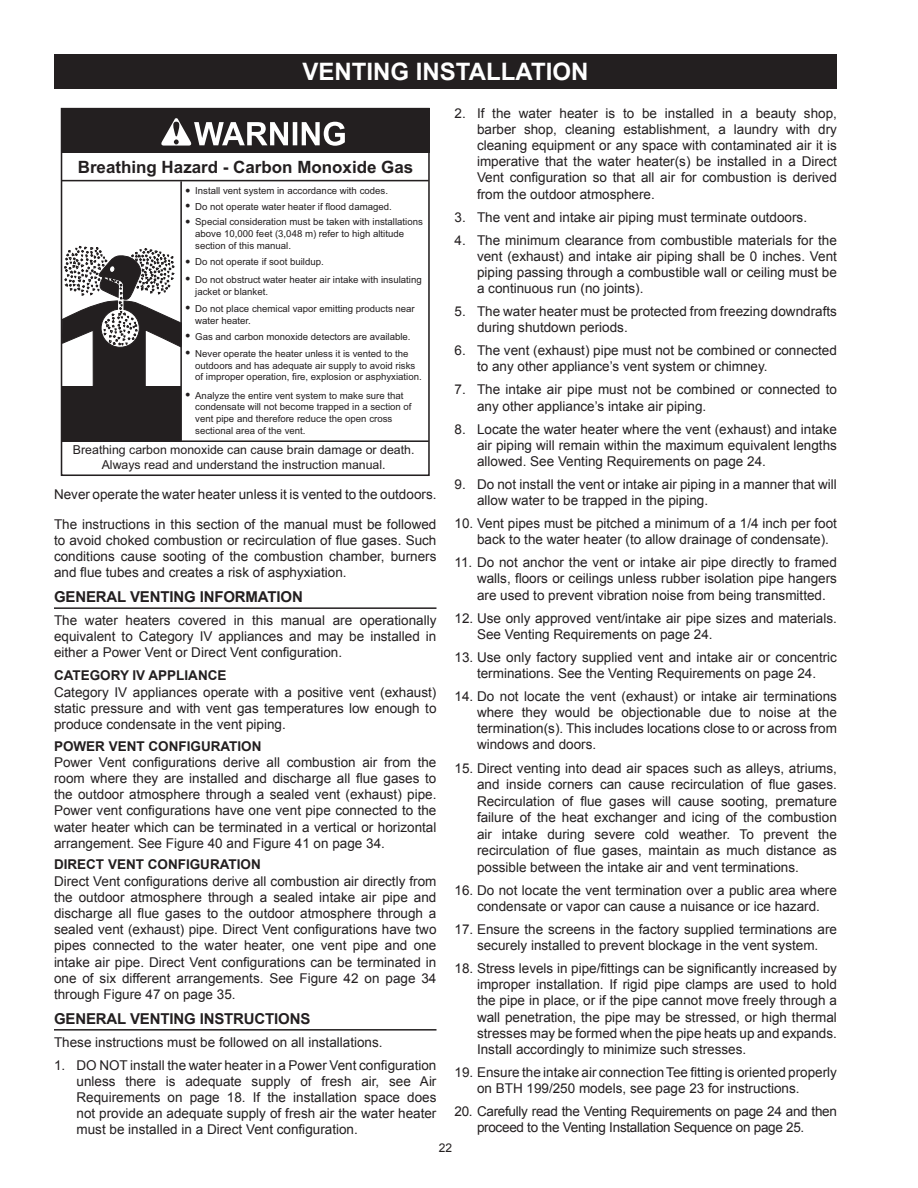
<style>
.page{position:relative;width:918px;height:1188px;background:#fff}
.page>*{position:absolute;margin:0;border:0;box-sizing:border-box;transform-origin:0 0}
.t1{font:700 24px "Arial";color:#fff}
.t2{font:700 16.95px "Arial";color:#231f20}
.t3{font:15.45px/15.5px "Arial";color:#231f20}
.t4{font:700 15px "Arial";letter-spacing:-.01em;color:#231f20}
.t5{font:13.5px/16.2px "Arial";color:#231f20;text-align:justify}
.t6{font:13.5px/16.2px "Arial";letter-spacing:-.02em;color:#231f20}
.t7{font:700 13.5px "Arial";color:#231f20}
.t8{font:12.3px/14.9px "Arial";color:#231f20;text-align:center}
.t9{font:12px "Arial";color:#231f20}
.t10{font:9.6px/11.6px "Arial";color:#231f20}
.s1{font-size:15.45px}
</style>
<div class="page">
<div style="left:54px;top:54px;width:783px;height:34px;background:#231f20"></div>
<hr style="left:54px;top:607px;width:382px;height:2px;background:#231f20">
<hr style="left:54px;top:1029px;width:382px;height:2px;background:#231f20">
<div style="left:61px;top:108px;width:369px;height:368px;border:2px solid #231f20"></div>
<div style="left:61px;top:109px;width:368px;height:44px;background:#231f20"></div>
<svg style="left:161px;top:118px;width:184px;height:28px"></svg>
<hr style="left:62px;top:180px;width:367px;height:1px;background:#231f20">
<hr style="left:180px;top:181px;width:2px;height:260px;background:#231f20">
<hr style="left:62px;top:440px;width:367px;height:2px;background:#231f20">
<svg style="left:61px;top:246px;width:121px;height:141px"></svg>
<div style="left:62px;top:386px;width:119px;height:55px;background:#231f20"></div>
<h1 class="t1" style="left:303px;top:55px;width:287px">VENTING INSTALLATION</h1>
<p class="t2" style="left:78px;top:156px;width:337px">BREATHING HAZARD - CARBON MONOXIDE GAS</p>
<p class="t3" style="left:185px;top:183px;width:7px">• •</p>
<p class="t10" style="left:195px;top:183px;width:229px;line-height:15.8px">Install vent system in accordance with codes.<br>Do not operate water heater if flood damaged.<br>Special consideration must be taken with installations</p>
<p class="t10" style="left:195px;top:228px;width:210px">above 10,000 feet (3,048 m) refer to high altitude section of this manual.</p>
<p class="t3" style="left:185px;top:214px;width:7px">•</p>
<p class="t10" style="left:195px;top:253px;width:228px;line-height:17.7px;text-indent:-10px"><span class="s1">•</span> Do not operate if soot buildup.<br>Do not obstruct water heater air intake with insulating</p>
<p class="t10" style="left:195px;top:286px;width:74px">jacket or blanket.</p>
<p class="t3" style="left:185px;top:271px;width:7px">•</p>
<p class="t10" style="left:195px;top:303px;width:221px">Do not place chemical vapor emitting products near water heater.</p>
<p class="t3" style="left:185px;top:300px;width:7px">•</p>
<p class="t10" style="left:185px;top:328px;width:227px;line-height:17.4px;text-align:right"><span class="s1">•</span> Gas and carbon monoxide detectors are available.<br>Never operate the heater unless it is vented to the</p>
<p class="t10" style="left:195px;top:360px;width:228px">outdoors and has adequate air supply to avoid risks of improper operation, fire, explosion or asphyxiation.</p>
<p class="t3" style="left:185px;top:345px;width:7px">•</p>
<p class="t10" style="left:195px;top:390px;width:218px">Analyze the entire vent system to make sure that condensate will not become trapped in a section of vent pipe and therefore reduce the open cross sectional area of the vent.</p>
<p class="t3" style="left:185px;top:387px;width:7px">•</p>
<p class="t8" style="left:73px;top:443px;width:343px">Breathing carbon monoxide can cause brain damage or death.<br>Always read and understand the instruction manual.</p>
<p class="t5" style="left:54px;top:480px;width:384px;line-height:29.7px">Never operate the water heater unless it is vented to the outdoors.<br>The instructions in this section of the manual must be followed</p>
<p class="t5" style="left:54px;top:532px;width:384px">to avoid choked combustion or recirculation of flue gases. Such conditions cause sooting of the combustion chamber, burners and flue tubes and creates a risk of asphyxiation.</p>
<p class="t4" style="left:54px;top:587px;width:250px">GENERAL VENTING INFORMATION</p>
<p class="t5" style="left:54px;top:612px;width:384px">The water heaters covered in this manual are operationally equivalent to Category IV appliances and may be installed in either a Power Vent or Direct Vent configuration.</p>
<p class="t7" style="left:54px;top:667px;width:174px">CATEGORY IV APPLIANCE</p>
<p class="t5" style="left:54px;top:684px;width:384px">Category IV appliances operate with a positive vent (exhaust) static pressure and with vent gas temperatures low enough to produce condensate in the vent piping.</p>
<p class="t7" style="left:54px;top:737px;width:209px">POWER VENT CONFIGURATION</p>
<p class="t5" style="left:54px;top:754px;width:384px">Power Vent configurations derive all combustion air from the room where they are installed and discharge all flue gases to the outdoor atmosphere through a sealed vent (exhaust) pipe.<br>Power vent configurations have one vent pipe connected to the water heater which can be terminated in a vertical or horizontal arrangement. See Figure 40 and Figure 41 on page 34.</p>
<p class="t7" style="left:54px;top:856px;width:208px">DIRECT VENT CONFIGURATION</p>
<p class="t5" style="left:54px;top:873px;width:384px">Direct Vent configurations derive all combustion air directly from the outdoor atmosphere through a sealed intake air pipe and discharge all flue gases to the outdoor atmosphere through a sealed vent (exhaust) pipe. Direct Vent configurations have two pipes connected to the water heater, one vent pipe and one intake air pipe. Direct Vent configurations can be terminated in one of six different arrangements. See Figure 42 on page 34 through Figure 47 on page 35.</p>
<p class="t4" style="left:54px;top:1009px;width:258px">GENERAL VENTING INSTRUCTIONS</p>
<p class="t5" style="left:54px;top:1034px;width:330px">These instructions must be followed on all installations.</p>
<p class="t5" style="left:77px;top:1057px;width:362px;text-indent:-23px">1. Do n ot install the water heater in a Power Vent configuration unless there is adequate supply of fresh air, see Air Requirements on page 18. If the installation space does not provide an adequate supply of fresh air the water heater must be installed in a Direct Vent configuration.</p>
<p class="t5" style="left:477px;top:105px;width:362px;text-indent:-23px">2. If the water heater is to be installed in a beauty shop, barber shop, cleaning establishment, a laundry with dry cleaning equipment or any space with contaminated air it is imperative that the water heater(s) be installed in a Direct Vent configuration so that all air for combustion is derived from the outdoor atmosphere.</p>
<p class="t5" style="left:454px;top:209px;width:354px">3. The vent and intake air piping must terminate outdoors.</p>
<p class="t5" style="left:477px;top:232px;width:362px;text-indent:-23px">4. The minimum clearance from combustible materials for the vent (exhaust) and intake air piping shall be 0 inches. Vent piping passing through a combustible wall or ceiling must be a continuous run (no joints).</p>
<p class="t5" style="left:477px;top:303px;width:362px;text-indent:-23px">5. The water heater must be protected from freezing downdrafts during shutdown periods.</p>
<p class="t5" style="left:477px;top:343px;width:361px;text-indent:-23px">6. The vent (exhaust) pipe must not be combined or connected to any other appliance’s vent system or chimney.</p>
<p class="t5" style="left:477px;top:382px;width:361px;text-indent:-23px">7. The intake air pipe must not be combined or connected to any other appliance’s intake air piping.</p>
<p class="t5" style="left:477px;top:421px;width:361px;text-indent:-23px">8. Locate the water heater where the vent (exhaust) and intake air piping will remain within the maximum equivalent lengths allowed. See Venting Requirements on page 24.</p>
<p class="t5" style="left:477px;top:476px;width:361px;text-indent:-23px">9. Do not install the vent or intake air piping in a manner that will allow water to be trapped in the piping.</p>
<p class="t5" style="left:477px;top:515px;width:361px;text-indent:-23px">10. Vent pipes must be pitched a minimum of a 1/4 inch per foot back to the water heater (to allow drainage of condensate).</p>
<p class="t5" style="left:477px;top:555px;width:362px;text-indent:-23px">11. Do not anchor the vent or intake air pipe directly to framed walls, floors or ceilings unless rubber isolation pipe hangers are used to prevent vibration noise from being transmitted.</p>
<p class="t5" style="left:477px;top:610px;width:361px;text-indent:-23px">12. Use only approved vent/intake air pipe sizes and materials.<br>See Venting Requirements on page 24.</p>
<p class="t5" style="left:454px;top:649px;width:384px;text-align:center">13. Use only factory supplied vent and intake air or concentric terminations. See the Venting Requirements on page 24.</p>
<p class="t5" style="left:477px;top:688px;width:361px;text-indent:-23px">14. Do not locate the vent (exhaust) or intake air terminations where they would be objectionable due to noise at the termination(s). This includes locations close to or across from windows and doors.</p>
<p class="t5" style="left:477px;top:760px;width:362px;text-indent:-23px">15. Direct venting into dead air spaces such as alleys, atriums, and inside corners can cause recirculation of flue gases.<br>Recirculation of flue gases will cause sooting, premature failure of the heat exchanger and icing of the combustion air intake during severe cold weather. To prevent the recirculation of flue gases, maintain as much distance as possible between the intake air and vent terminations.</p>
<p class="t5" style="left:454px;top:882px;width:384px;text-align:center">16. Do not locate the vent termination over a public area where condensate or vapor can cause a nuisance or ice hazard.</p>
<p class="t5" style="left:454px;top:921px;width:384px;text-align:center">17. Ensure the screens in the factory supplied terminations are securely installed to prevent blockage in the vent system.</p>
<p class="t5" style="left:477px;top:960px;width:361px;text-indent:-23px">18. Stress levels in pipe/fittings can be significantly increased by improper installation. If rigid pipe clamps are used to hold the pipe in place, or if the pipe cannot move freely through a wall penetration, the pipe may be stressed, or high thermal stresses may be formed when the pipe heats up and expands.<br>Install accordingly to minimize such stresses.</p>
<p class="t5" style="left:477px;top:1064px;width:361px;text-indent:-23px">19. Ensure the intake air connection Tee fitting is oriented properly on BTH 199/250 models, see page 23 for instructions.</p>
<p class="t6" style="left:477px;top:1103px;width:361px;text-indent:-23px">20. Carefully read the Venting Requirements on page 24 and then proceed to the Venting Installation Sequence on page 25.</p>
<p class="t9" style="left:439px;top:1140px;width:15px">22</p>
</div>
